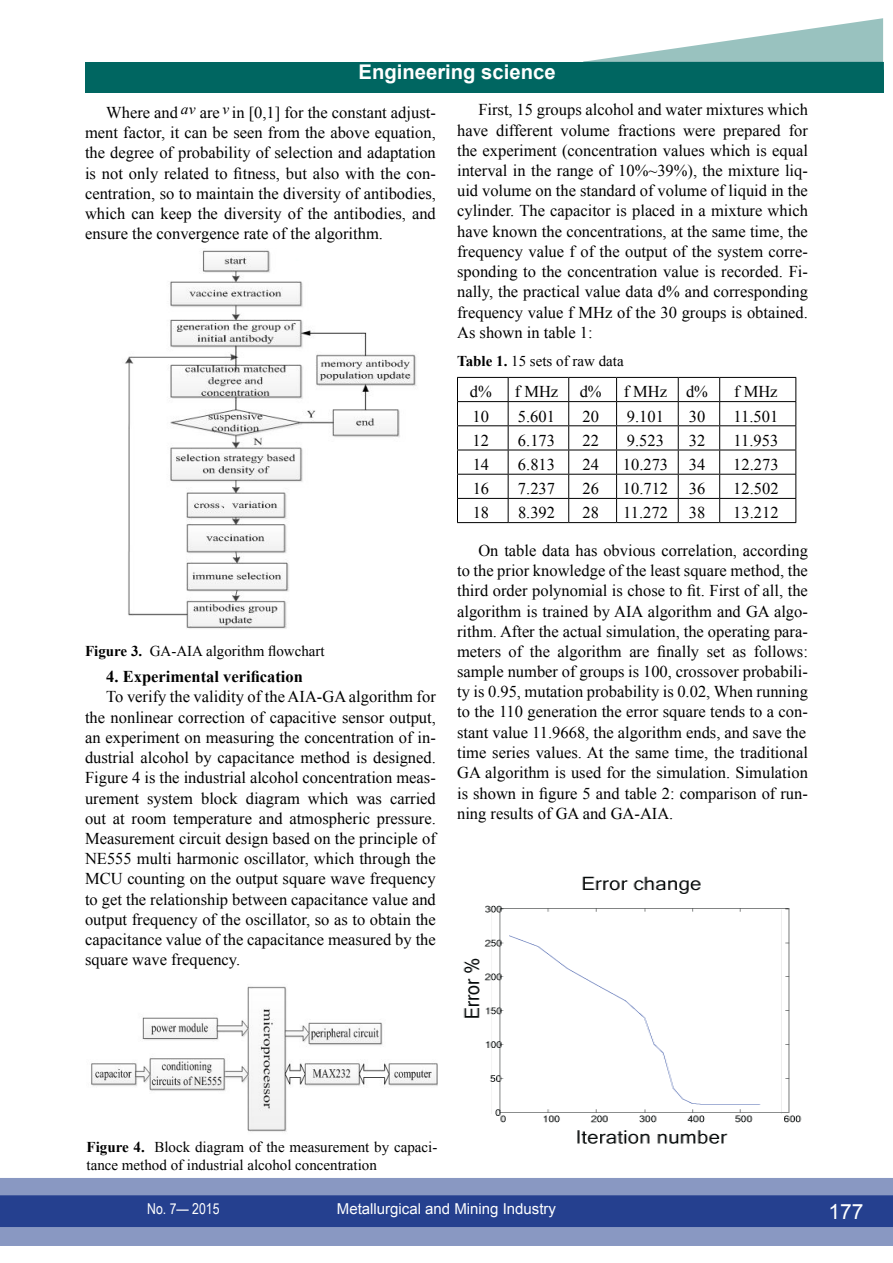
<style>
.page{position:relative;width:893px;height:1263px;background:#fff}
.page>*{position:absolute;margin:0;border:0;box-sizing:border-box;transform-origin:0 0}
.t1{font:21px "Arial";color:#fff}
.t2{font:700 20.25px "Arial";color:#fff}
.t3{font:16.5px/20.2px "Times New Roman";color:#000;text-align:justify}
.t4{font:700 16.5px "Times New Roman";color:#000}
.t5{font:15px/18px "Times New Roman";color:#000}
.t6{font:15px "Arial";color:#fff}
.t7{font:15px "Arial Narrow";color:#fff}
.s1{font-weight:700}
</style>
<div class="page">
<div style="left:0;top:1178px;width:893px;height:68px;background:#8998c2"></div>
<div style="left:0;top:1195px;width:893px;height:32px;background:#25408f;border:2px solid #25408f"></div>
<div style="left:85px;top:62px;width:798px;height:30px;background:#006661"></div>
<svg style="left:583px;top:18px;width:300px;height:44px"></svg>
<img style="left:125px;top:250px;width:292px;height:379px">
<img style="left:91px;top:986px;width:346px;height:146px">
<hr style="left:457px;top:377px;width:51px;height:1px;background:#000">
<hr style="left:508px;top:377px;width:61px;height:1px;background:#000">
<hr style="left:569px;top:377px;width:48px;height:1px;background:#000">
<hr style="left:617px;top:377px;width:61px;height:1px;background:#000">
<hr style="left:678px;top:377px;width:42px;height:1px;background:#000">
<hr style="left:720px;top:377px;width:76px;height:1px;background:#000">
<hr style="left:457px;top:401px;width:51px;height:1px;background:#000">
<hr style="left:508px;top:401px;width:61px;height:1px;background:#000">
<hr style="left:569px;top:401px;width:48px;height:1px;background:#000">
<hr style="left:617px;top:401px;width:61px;height:1px;background:#000">
<hr style="left:678px;top:401px;width:42px;height:1px;background:#000">
<hr style="left:720px;top:401px;width:76px;height:1px;background:#000">
<hr style="left:457px;top:425px;width:51px;height:1px;background:#000">
<hr style="left:508px;top:425px;width:61px;height:1px;background:#000">
<hr style="left:569px;top:425px;width:48px;height:1px;background:#000">
<hr style="left:617px;top:425px;width:61px;height:1px;background:#000">
<hr style="left:678px;top:425px;width:42px;height:1px;background:#000">
<hr style="left:720px;top:425px;width:76px;height:1px;background:#000">
<hr style="left:457px;top:450px;width:51px;height:1px;background:#000">
<hr style="left:508px;top:450px;width:61px;height:1px;background:#000">
<hr style="left:569px;top:450px;width:48px;height:1px;background:#000">
<hr style="left:617px;top:450px;width:61px;height:1px;background:#000">
<hr style="left:678px;top:450px;width:42px;height:1px;background:#000">
<hr style="left:720px;top:450px;width:76px;height:1px;background:#000">
<hr style="left:457px;top:474px;width:51px;height:1px;background:#000">
<hr style="left:508px;top:474px;width:61px;height:1px;background:#000">
<hr style="left:569px;top:474px;width:48px;height:1px;background:#000">
<hr style="left:617px;top:474px;width:61px;height:1px;background:#000">
<hr style="left:678px;top:474px;width:42px;height:1px;background:#000">
<hr style="left:720px;top:474px;width:76px;height:1px;background:#000">
<hr style="left:457px;top:498px;width:51px;height:1px;background:#000">
<hr style="left:508px;top:498px;width:61px;height:1px;background:#000">
<hr style="left:569px;top:498px;width:48px;height:1px;background:#000">
<hr style="left:617px;top:498px;width:61px;height:1px;background:#000">
<hr style="left:678px;top:498px;width:42px;height:1px;background:#000">
<hr style="left:720px;top:498px;width:76px;height:1px;background:#000">
<hr style="left:457px;top:522px;width:51px;height:1px;background:#000">
<hr style="left:508px;top:522px;width:61px;height:1px;background:#000">
<hr style="left:569px;top:522px;width:48px;height:1px;background:#000">
<hr style="left:617px;top:522px;width:61px;height:1px;background:#000">
<hr style="left:678px;top:522px;width:42px;height:1px;background:#000">
<hr style="left:720px;top:522px;width:76px;height:1px;background:#000">
<svg style="left:457px;top:378px;width:1px;height:144px"></svg>
<svg style="left:508px;top:378px;width:1px;height:144px"></svg>
<svg style="left:568px;top:378px;width:1px;height:144px"></svg>
<svg style="left:616px;top:378px;width:1px;height:144px"></svg>
<svg style="left:678px;top:378px;width:1px;height:144px"></svg>
<svg style="left:719px;top:378px;width:1px;height:144px"></svg>
<svg style="left:795px;top:378px;width:1px;height:144px"></svg>
<img style="left:463px;top:876px;width:339px;height:268px">
<p class="t2" style="left:359px;top:59px;width:198px">Engineering science</p>
<p class="t3" style="left:85px;top:102px;width:352px;text-indent:21px">Where and <sup>av</sup> are <sup>v</sup> in [0,1] for the constant adjust&shy;ment factor, it can be seen from the above equation, the degree of probability of selection and adaptation is not only related to fitness, but also with the con&shy;centration, so to maintain the diversity of antibodies, which can keep the diversity of the antibodies, and ensure the convergence rate of the algorithm.</p>
<p class="t3" style="left:457px;top:99px;width:352px;text-indent:21px">First, 15 groups alcohol and water mixtures which have different volume fractions were prepared for the experiment (concentration values which is equal interval in the range of 10%~39%), the mixture liq&shy;uid volume on the standard of volume of liquid in the cylinder. The capacitor is placed in a mixture which have known the concentrations, at the same time, the frequency value f of the output of the system corre&shy;sponding to the concentration value is recorded. Fi&shy;nally, the practical value data d% and corresponding frequency value f MHz of the 30 groups is obtained.<br>As shown in table 1:</p>
<p class="t5" style="left:457px;top:351px;width:168px"><span class="s1">Table 1.</span> 15 sets of raw data</p>
<p class="t5" style="left:85px;top:641px;width:241px"><span class="s1">Figure 3.</span> GA-AIA algorithm flowchart</p>
<p class="t4" style="left:106px;top:665px;width:198px">4. Experimental verification</p>
<p class="t3" style="left:85px;top:686px;width:352px;text-indent:21px">To verify the validity of the AIA-GA algorithm for the nonlinear correction of capacitive sensor output, an experiment on measuring the concentration of in&shy;dustrial alcohol by capacitance method is designed.<br>Figure 4 is the industrial alcohol concentration meas&shy;urement system block diagram which was carried out at room temperature and atmospheric pressure.<br>Measurement circuit design based on the principle of NE555 multi harmonic oscillator, which through the MCU counting on the output square wave frequency to get the relationship between capacitance value and output frequency of the oscillator, so as to obtain the capacitance value of the capacitance measured by the square wave frequency.</p>
<p class="t3" style="left:470px;top:381px;width:23px">d%</p>
<p class="t3" style="left:515px;top:381px;width:45px">f MHz</p>
<p class="t3" style="left:580px;top:381px;width:23px">d%</p>
<p class="t3" style="left:624px;top:381px;width:86px">f MHz d%</p>
<p class="t3" style="left:734px;top:381px;width:45px">f MHz</p>
<p class="t3" style="left:473px;top:406px;width:18px">10</p>
<p class="t3" style="left:518px;top:406px;width:39px">5.601</p>
<p class="t3" style="left:582px;top:406px;width:18px">20</p>
<p class="t3" style="left:627px;top:406px;width:39px">9.101</p>
<p class="t3" style="left:689px;top:406px;width:18px">30</p>
<p class="t3" style="left:733px;top:406px;width:46px">11.501</p>
<p class="t3" style="left:473px;top:430px;width:18px">12</p>
<p class="t3" style="left:518px;top:430px;width:39px">6.173</p>
<p class="t3" style="left:582px;top:430px;width:18px">22</p>
<p class="t3" style="left:627px;top:430px;width:39px">9.523</p>
<p class="t3" style="left:689px;top:430px;width:18px">32</p>
<p class="t3" style="left:733px;top:430px;width:46px">11.953</p>
<p class="t3" style="left:473px;top:454px;width:18px">14</p>
<p class="t3" style="left:518px;top:454px;width:39px">6.813</p>
<p class="t3" style="left:582px;top:454px;width:18px">24</p>
<p class="t3" style="left:623px;top:454px;width:47px">10.273</p>
<p class="t3" style="left:689px;top:454px;width:18px">34</p>
<p class="t3" style="left:733px;top:454px;width:47px">12.273</p>
<p class="t3" style="left:473px;top:478px;width:18px">16</p>
<p class="t3" style="left:518px;top:478px;width:39px">7.237</p>
<p class="t3" style="left:582px;top:478px;width:18px">26</p>
<p class="t3" style="left:623px;top:478px;width:47px">10.712</p>
<p class="t3" style="left:689px;top:478px;width:18px">36</p>
<p class="t3" style="left:733px;top:478px;width:47px">12.502</p>
<p class="t3" style="left:473px;top:502px;width:18px">18</p>
<p class="t3" style="left:518px;top:502px;width:39px">8.392</p>
<p class="t3" style="left:582px;top:502px;width:18px">28</p>
<p class="t3" style="left:623px;top:502px;width:46px">11.272</p>
<p class="t3" style="left:689px;top:502px;width:18px">38</p>
<p class="t3" style="left:733px;top:502px;width:47px">13.212</p>
<p class="t3" style="left:457px;top:540px;width:352px;text-indent:21px">On table data has obvious correlation, according to the prior knowledge of the least square method, the third order polynomial is chose to fit. First of all, the algorithm is trained by AIA algorithm and GA algo&shy;rithm. After the actual simulation, the operating para&shy;meters of the algorithm are finally set as follows: sample number of groups is 100, crossover probabili&shy;ty is 0.95, mutation probability is 0.02, When running to the 110 generation the error square tends to a con&shy;stant value 11.9668, the algorithm ends, and save the time series values. At the same time, the traditional GA algorithm is used for the simulation. Simulation is shown in figure 5 and table 2: comparison of run&shy;ning results of GA and GA-AIA.</p>
<p class="t5" style="left:87px;top:1137px;width:352px"><span class="s1">Figure 4.</span> Block diagram of the measurement by capaci&shy;tance method of industrial alcohol concentration</p>
<p class="t7" style="left:147px;top:1198px;width:74px">No. 7— 2015</p>
<p class="t6" style="left:337px;top:1199px;width:221px">Metallurgical and Mining Industry</p>
<p class="t1" style="left:828px;top:1197px;width:37px">177</p>
</div>
